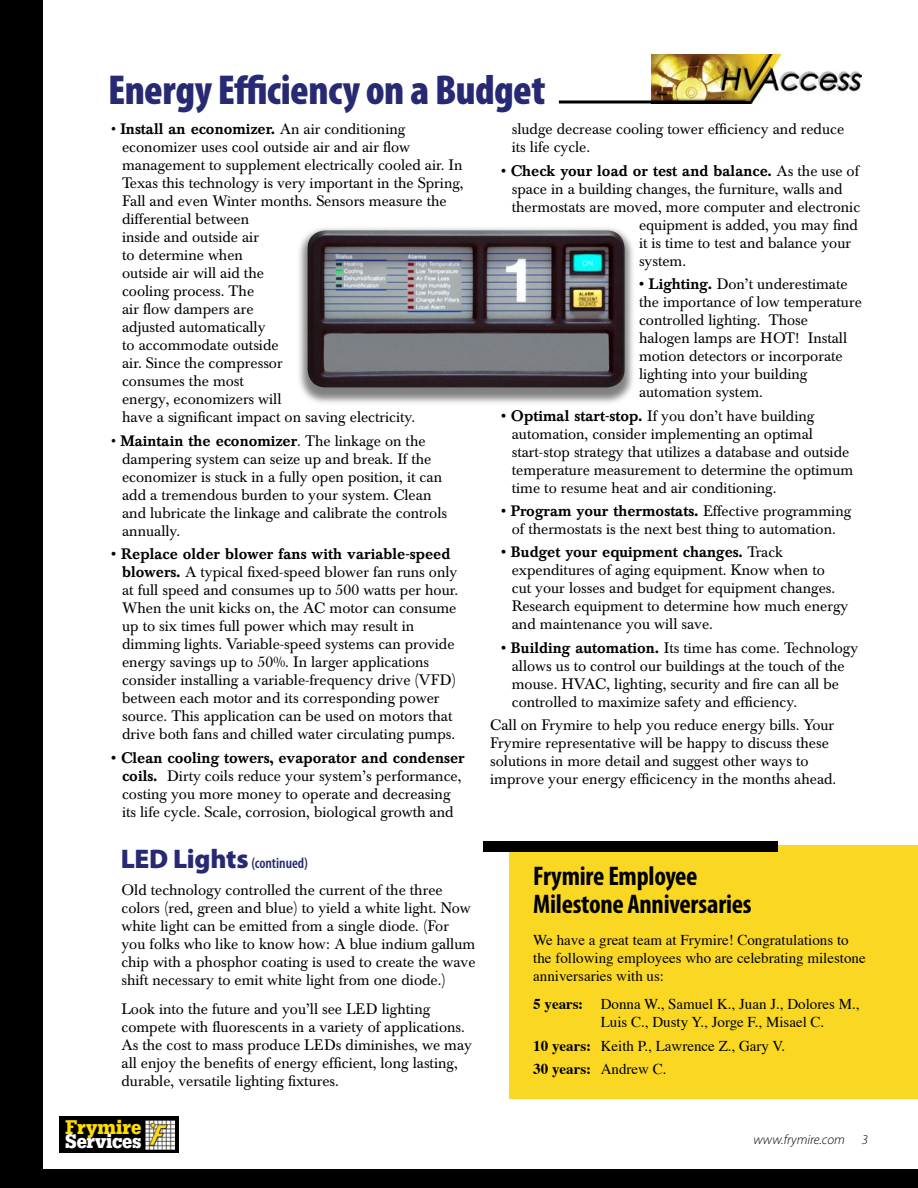
<style>
.page{position:relative;width:918px;height:1188px;background:#fff}
.page>*{position:absolute;margin:0;border:0;box-sizing:border-box;transform-origin:0 0}
.t1{font:900 condensed 42px "Myriad Pro";letter-spacing:-.015em;color:#282973}
.t2{font:700 condensed 27px/28.5px "Myriad Pro";letter-spacing:-.01em;color:#000}
.t3{font:700 20.55px/14.4px "URW Egyptienne T";letter-spacing:-.01em;color:#fff;scale:.9 1}
.t4{font:15px/18px "Baskerville BE";color:#000}
.t5{font:15px/18px "Times";color:#000}
.t6{font:500 15px "Baskerville BE";color:#000}
.t7{font:600 condensed 15px "Myriad Pro";letter-spacing:-.005em;color:#282973}
.t8{font:italic 300 13.5px "Myriad Pro";color:#000}
.s1{font-weight:500}
.s2{font-weight:900;font-stretch:normal;font-size:27px}
.s3{font-family:"Rockwell";color:#fd0}
.s4{color:#fd0}
.s5{font-weight:400}
.s6{font-weight:700}
</style>
<div class="page">
<div style="left:0;top:0;width:43px;height:1188px;background:#000"></div>
<div style="left:0;top:1169px;width:918px;height:19px;background:#000"></div>
<img style="left:652px;top:54px;width:209px;height:50px">
<svg style="left:559px;top:100px;width:187px;height:4px"></svg>
<div style="left:59px;top:1117px;width:119px;height:36px;background:#000"></div>
<img style="left:145px;top:1120px;width:30px;height:29px">
<div style="left:510px;top:845px;width:408px;height:254px;background:#f9d723"></div>
<div style="left:483px;top:841px;width:295px;height:11px;background:#000"></div>
<div style="left:295px;top:225px;width:342px;height:181px;background:#000;opacity:.5"></div>
<img style="left:308px;top:230px;width:317px;height:157px;border-radius:18px">
<h1 class="t1" style="left:108px;top:64px;width:439px">Energy Efficiency on a Budget</h1>
<p class="t4" style="left:122px;top:121px;width:343px;text-indent:-11px">• <span class="s1">Install an economizer.</span> An air conditioning economizer uses cool outside air and air flow management to supplement electrically cooled air. In<br>Texas this technology is very important in the Spring,<br>Fall and even Winter months. Sensors measure the differential between<br>inside and outside air<br>to determine when<br>outside air will aid the<br>cooling process. The<br>air flow dampers are<br>adjusted automatically<br>to accommodate outside<br>air. Since the compressor<br>consumes the most<br>energy, economizers will<br>have a significant impact on saving electricity.</p>
<p class="t4" style="left:122px;top:432px;width:326px;text-indent:-11px">• <span class="s1">Maintain the economizer</span>. The linkage on the dampering system can seize up and break. If the economizer is stuck in a fully open position, it can add a tremendous burden to your system. Clean and lubricate the linkage and calibrate the controls annually.</p>
<p class="t4" style="left:122px;top:546px;width:338px;text-indent:-11px"><span class="s1">• Replace older blower fans with variable-speed blowers.</span> A typical fixed-speed blower fan runs only at full speed and consumes up to 500 watts per hour.<br>When the unit kicks on, the AC motor can consume up to six times full power which may result in dimming lights. Variable-speed systems can provide energy savings up to 50%. In larger applications consider installing a variable-frequency drive (VFD) between each motor and its corresponding power source. This application can be used on motors that drive both fans and chilled water circulating pumps.</p>
<p class="t4" style="left:111px;top:749px;width:355px;text-align:center"><span class="s1">• Clean cooling towers, evaporator and condenser coils.</span> Dirty coils reduce your system’s performance, costing you more money to operate and decreasing<br>its life cycle. Scale, corrosion, biological growth and</p>
<p class="t7" style="left:121px;top:854px;width:189px"><span class="s2">LED Lights</span> (continued)</p>
<p class="t4" style="left:122px;top:881px;width:356px">Old technology controlled the current of the three colors (red, green and blue) to yield a white light. Now white light can be emitted from a single diode. (For you folks who like to know how: A blue indium gallum chip with a phosphor coating is used to create the wave shift necessary to emit white light from one diode.)</p>
<p class="t4" style="left:122px;top:1000px;width:352px">Look into the future and you’ll see LED lighting compete with fluorescents in a variety of applications.<br>As the cost to mass produce LEDs diminishes, we may all enjoy the benefits of energy efficient, long lasting, durable, versatile lighting fixtures.</p>
<h3 class="t3" style="left:65px;top:1120px;width:86px"><span class="s3">F</span><span class="s4">rymire<br></span>Services</h3>
<p class="t4" style="left:512px;top:121px;width:334px">sludge decrease cooling tower efficiency and reduce its life cycle.</p>
<p class="t6" style="left:501px;top:162px;width:360px">• Check your load or test and balance. <span class="s5">As the use of</span></p>
<p class="t4" style="left:512px;top:180px;width:332px">space in a building changes, the furniture, walls and</p>
<p class="t4" style="left:512px;top:198px;width:350px">thermostats are moved, more computer and electronic</p>
<p class="t4" style="left:639px;top:216px;width:221px">equipment is added, you may find</p>
<p class="t4" style="left:639px;top:234px;width:214px">it is time to test and balance your</p>
<p class="t4" style="left:639px;top:252px;width:49px">system.</p>
<p class="t4" style="left:639px;top:276px;width:224px"><span class="s1">• Lighting.</span> Don’t underestimate the importance of low temperature controlled lighting. Those halogen lamps are HOT! Install motion detectors or incorporate lighting into your building automation system.</p>
<p class="t4" style="left:512px;top:407px;width:343px;text-indent:-11px"><span class="s1">• Optimal start-stop.</span> If you don’t have building automation, consider implementing an optimal start-stop strategy that utilizes a database and outside temperature measurement to determine the optimum time to resume heat and air conditioning.</p>
<p class="t4" style="left:501px;top:502px;width:352px;text-align:center"><span class="s1">• Program your thermostats.</span> Effective programming of thermostats is the next best thing to automation.</p>
<p class="t4" style="left:512px;top:544px;width:338px;text-indent:-11px"><span class="s1">• Budget your equipment changes.</span> Track expenditures of aging equipment. Know when to<br>cut your losses and budget for equipment changes.<br>Research equipment to determine how much energy and maintenance you will save.</p>
<p class="t4" style="left:512px;top:639px;width:348px;text-indent:-11px"><span class="s1">• Building automation.</span> Its time has come. Technology allows us to control our buildings at the touch of the mouse. HVAC, lighting, security and fire can all be controlled to maximize safety and efficiency.</p>
<p class="t4" style="left:490px;top:717px;width:348px">Call on Frymire to help you reduce energy bills. Your Frymire representative will be happy to discuss these solutions in more detail and suggest other ways to improve your energy efficicency in the months ahead.</p>
<h2 class="t2" style="left:533px;top:861px;width:220px">Frymire Employee<br>Milestone Anniversaries</h2>
<p class="t5" style="left:533px;top:929px;width:334px">We have a great team at Frymire! Congratulations to the following employees who are celebrating milestone anniversaries with us:</p>
<p class="t5" style="left:601px;top:994px;width:260px;text-indent:-68px"><span class="s6">5 years:</span> Donna W., Samuel K., Juan J., Dolores M.,<br>Luis C., Dusty Y., Jorge F., Misael C.</p>
<p class="t5" style="left:533px;top:1033px;width:253px;line-height:23.4px"><span class="s6">10 years:</span> Keith P., Lawrence Z., Gary V.<br><span class="s6">30 years:</span> Andrew C.</p>
<p class="t8" style="left:753px;top:1131px;width:93px">www.frymire.com</p>
<p class="t8" style="left:862px;top:1131px;width:8px">3</p>
</div>
